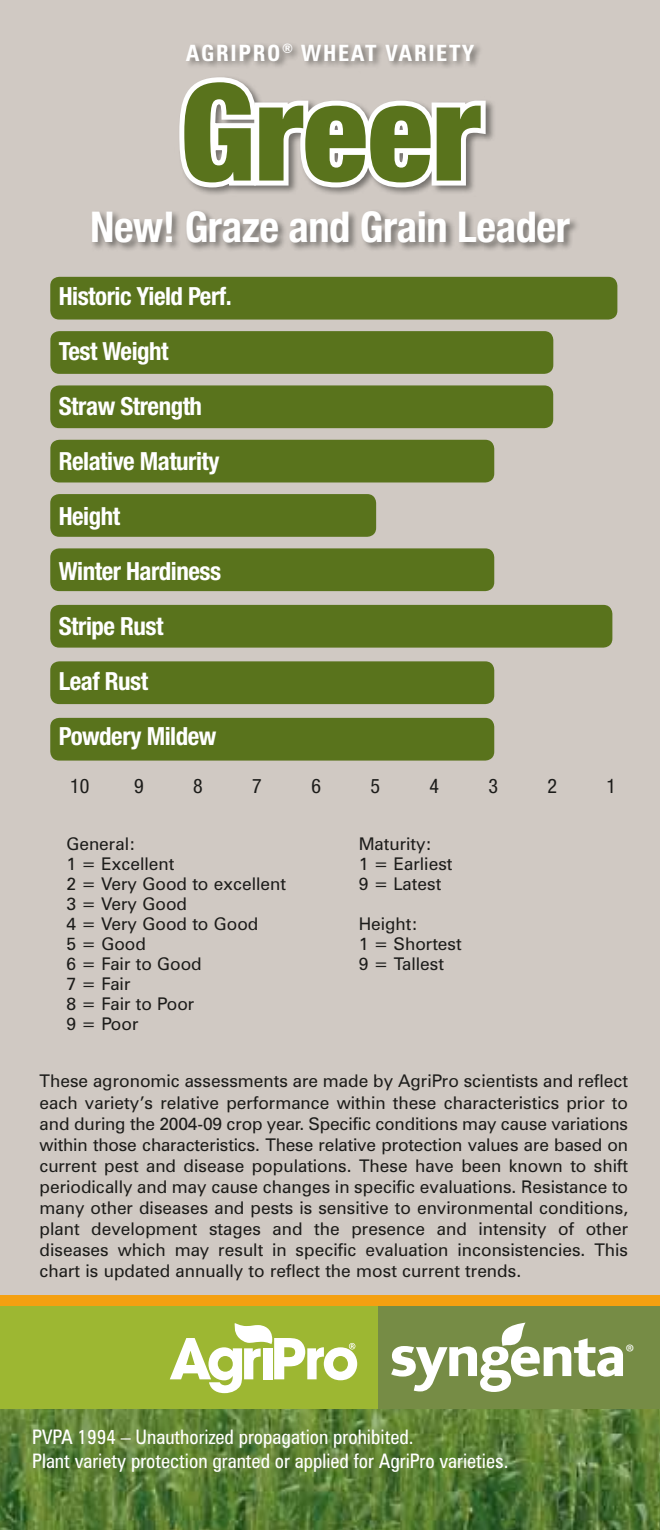
<style>
.page{position:relative;width:660px;height:1530px;background:#fff}
.page>*{position:absolute;margin:0;border:0;box-sizing:border-box;transform-origin:0 0}
.t1{font:900 condensed 135px "Helvetica Neue";color:#59731c}
.t2{font:700 condensed 42.5px "Helvetica Neue";letter-spacing:-.01em;color:#fff}
.t3{font:700 condensed 25px "Helvetica Neue";letter-spacing:-.02em;color:#fff}
.t4{font:700 condensed 22.5px "Zurich BT";letter-spacing:.075em;color:#fff}
.t5{font:21.25px "Myriad Pro";color:#fff}
.t6{font:condensed 20px/24px "Zurich BT";color:#fff}
.t7{font:condensed 20px "Helvetica Neue";color:#1c1c1a}
.t8{font:17.5px/20px "Zurich BT";color:#1c1c1a}
</style>
<div class="page">
<div style="left:0;top:0;width:660px;height:1295px;background:#d0c9c3"></div>
<img style="left:0;top:1409px;width:660px;height:121px">
<div style="left:0;top:1303px;width:660px;height:106px;background:#768c45"></div>
<div style="left:0;top:1307px;width:378px;height:102px;background:#9db732"></div>
<svg style="left:391px;top:1323px;width:232px;height:69px"></svg>
<svg style="left:170px;top:1323px;width:187px;height:70px"></svg>
<div style="left:90px;top:42px;width:490px;height:210px;background:#1c1c1a;opacity:.5"></div>
<svg style="left:174px;top:72px;width:317px;height:120px"></svg>
<div style="left:50px;top:277px;width:567px;height:43px;background:#59731c;border-radius:9px"></div>
<div style="left:50px;top:331px;width:503px;height:43px;background:#59731c;border-radius:9px"></div>
<div style="left:50px;top:385px;width:503px;height:43px;background:#59731c;border-radius:9px"></div>
<div style="left:50px;top:440px;width:444px;height:42px;background:#59731c;border-radius:9px"></div>
<div style="left:50px;top:494px;width:326px;height:43px;background:#59731c;border-radius:9px"></div>
<div style="left:50px;top:548px;width:444px;height:43px;background:#59731c;border-radius:9px"></div>
<div style="left:50px;top:605px;width:562px;height:43px;background:#59731c;border-radius:9px"></div>
<div style="left:50px;top:661px;width:444px;height:43px;background:#59731c;border-radius:9px"></div>
<div style="left:50px;top:718px;width:444px;height:43px;background:#59731c;border-radius:9px"></div>
<div style="left:0;top:1295px;width:660px;height:11px;background:#f4a011"></div>
<p class="t4" style="left:186px;top:39px;width:290px">AGRIPRO<sup>®</sup> WHEAT VARIETY</p>
<h1 class="t1" style="left:180px;top:49px;width:301px">Greer</h1>
<h2 class="t2" style="left:90px;top:201px;width:481px">New! Graze and Grain Leader</h2>
<h3 class="t3" style="left:59px;top:281px;width:174px">Historic Yield Perf.</h3>
<h3 class="t3" style="left:59px;top:336px;width:111px">Test Weight</h3>
<h3 class="t3" style="left:59px;top:391px;width:145px">Straw Strength</h3>
<h3 class="t3" style="left:59px;top:446px;width:162px">Relative Maturity</h3>
<h3 class="t3" style="left:59px;top:501px;width:63px">Height</h3>
<h3 class="t3" style="left:59px;top:556px;width:164px">Winter Hardiness</h3>
<h3 class="t3" style="left:59px;top:611px;width:106px">Stripe Rust</h3>
<h3 class="t3" style="left:59px;top:666px;width:91px">Leaf Rust</h3>
<h3 class="t3" style="left:59px;top:721px;width:159px">Powdery Mildew</h3>
<p class="t7" style="left:70px;top:775px;width:21px">10</p>
<p class="t7" style="left:134px;top:775px;width:11px">9</p>
<p class="t7" style="left:193px;top:775px;width:11px">8</p>
<p class="t7" style="left:252px;top:775px;width:11px">7</p>
<p class="t7" style="left:311px;top:775px;width:11px">6</p>
<p class="t7" style="left:370px;top:775px;width:11px">5</p>
<p class="t7" style="left:429px;top:775px;width:11px">4</p>
<p class="t7" style="left:489px;top:775px;width:11px">3</p>
<p class="t7" style="left:548px;top:775px;width:11px">2</p>
<p class="t7" style="left:607px;top:775px;width:11px">1</p>
<p class="t8" style="left:66px;top:833px;width:221px">General:<br>1 = Excellent<br>2 = Very Good to excellent<br>3 = Very Good<br>4 = Very Good to Good<br>5 = Good<br>6 = Fair to Good<br>7 = Fair<br>8 = Fair to Poor<br>9 = Poor</p>
<p class="t8" style="left:359px;top:833px;width:95px">Maturity:<br>1 = Earliest<br>9 = Latest</p>
<p class="t8" style="left:359px;top:913px;width:105px">Height:<br>1 = Shortest<br>9 = Tallest</p>
<p class="t8" style="left:39px;top:1071px;width:590px;line-height:21px;text-align:justify">These agronomic assessments are made by AgriPro scientists and reflect each variety’s relative performance within these characteristics prior to and during the 2004-09 crop year. Specific conditions may cause variations within those characteristics. These relative protection values are based on current pest and disease populations. These have been known to shift periodically and may cause changes in specific evaluations. Resistance to many other diseases and pests is sensitive to environmental conditions, plant development stages and the presence and intensity of other diseases which may result in specific evaluation inconsistencies. This chart is updated annually to reflect the most current trends.</p>
<p class="t6" style="left:32px;top:1425px;width:478px">PVPA 1994 – Unauthorized propagation prohibited.<br>Plant variety protection granted or applied for AgriPro varieties.</p>
<p class="t5" style="left:625px;top:1339px;width:10px">®</p>
</div>
